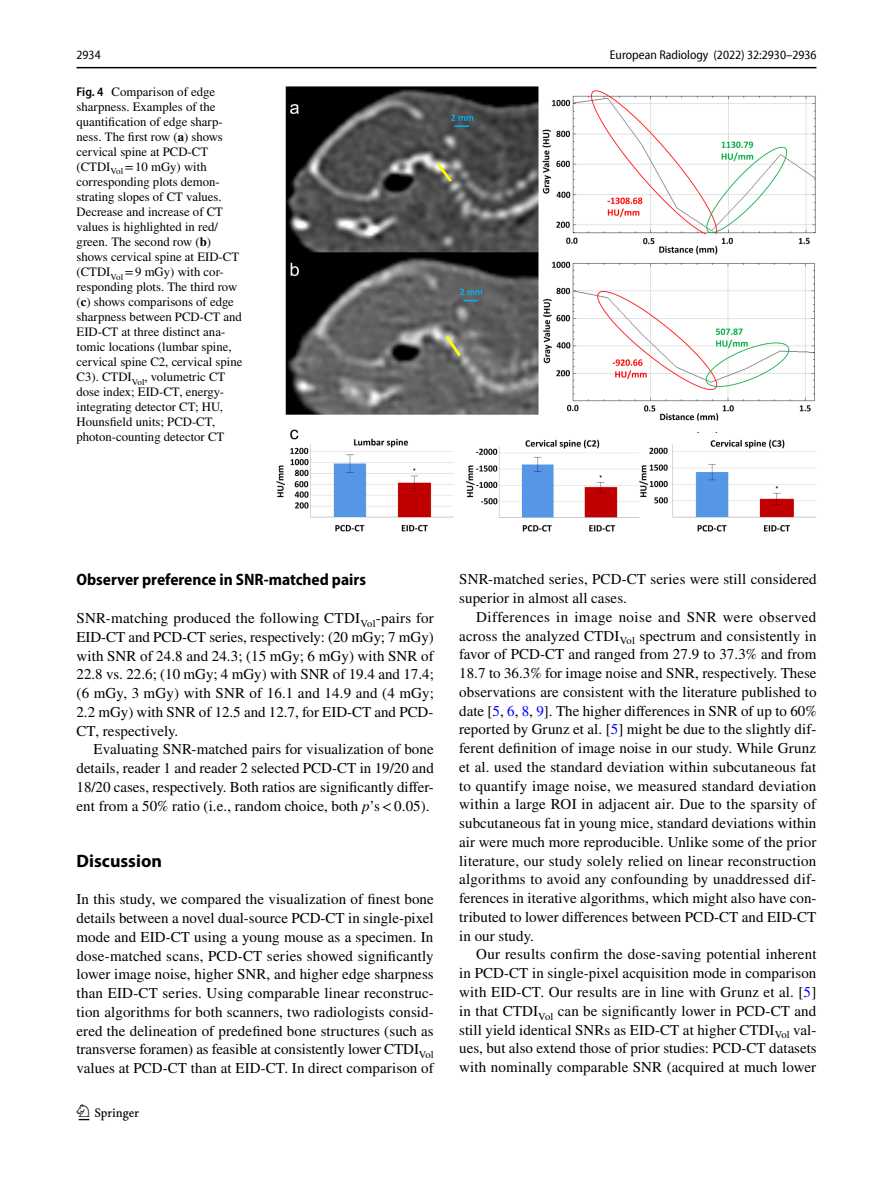
<style>
.page{position:relative;width:893px;height:1187px;background:#fff}
.page>*{position:absolute;margin:0;border:0;box-sizing:border-box;transform-origin:0 0}
.t1{font:22.5px "Springnew Regular 2";color:#000}
.t2{font:700 18px "Myriad Pro";color:#000}
.t3{font:700 semi-condensed 16.5px "Myriad Pro";color:#000}
.t4{font:15px/18.8px "STIX";letter-spacing:.005em;color:#000;text-align:justify}
.t5{font:12.75px/15px "STIX";color:#000}
.t6{font:semi-condensed 12.75px "Myriad Pro Unic";color:#000}
.s1{font-family:"Myriad Pro";font-weight:600;font-stretch:semi-condensed}
.s2{font-weight:700}
.s3{font-style:italic}
.s4{color:#00f}
</style>
<div class="page">
<hr style="left:77px;top:67px;width:739px;height:1px;background:#000">
<img style="left:276px;top:87px;width:540px;height:444px">
<p class="t6" style="left:77px;top:50px;width:26px">2934</p>
<p class="t6" style="left:610px;top:50px;width:208px">European Radiology (2022) 32:2930–2936</p>
<p class="t5" style="left:77px;top:85px;width:167px"><span class="s1">Fig. 4</span> Comparison of edge sharpness. Examples of the quantification of edge sharp&shy;ness. The first row (<span class="s2">a</span>) shows cervical spine at PCD-CT (CTDI<sub>Vol</sub> =10 mGy) with corresponding plots demon&shy;strating slopes of CT values.<br>Decrease and increase of CT values is highlighted in red/ green. The second row (<span class="s2">b</span>) shows cervical spine at EID-CT (CTDI<sub>Vol</sub> =9 mGy) with cor&shy;responding plots. The third row (<span class="s2">c</span>) shows comparisons of edge sharpness between PCD-CT and<br>EID-CT at three distinct ana&shy;tomic locations (lumbar spine, cervical spine C2, cervical spine<br>C3). CTDI<sub>Vol</sub>, volumetric CT dose index; EID-CT, energy&shy;integrating detector CT; HU,<br>Hounsfield units; PCD-CT, photon-counting detector CT</p>
<p class="t3" style="left:77px;top:570px;width:291px">Observer preference in SNR‑matched pairs</p>
<p class="t4" style="left:77px;top:609px;width:359px">SNR-matching produced the following CTDI<sub>Vol</sub>-pairs for EID-CT and PCD-CT series, respectively: (20 mGy; 7 mGy) with SNR of 24.8 and 24.3; (15 mGy; 6 mGy) with SNR of 22.8 vs. 22.6; (10 mGy; 4 mGy) with SNR of 19.4 and 17.4; (6 mGy, 3 mGy) with SNR of 16.1 and 14.9 and (4 mGy; 2.2 mGy) with SNR of 12.5 and 12.7, for EID-CT and PCD-CT, respectively.</p>
<p class="t4" style="left:77px;top:740px;width:359px;text-indent:17px">Evaluating SNR-matched pairs for visualization of bone details, reader 1 and reader 2 selected PCD-CT in 19/20 and 18/20 cases, respectively. Both ratios are significantly differ&shy;ent from a 50% ratio (i.e., random choice, both <span class="s3">p</span>’s&lt;0.05).</p>
<p class="t2" style="left:77px;top:849px;width:87px">Discussion</p>
<p class="t4" style="left:77px;top:890px;width:359px">In this study, we compared the visualization of finest bone details between a novel dual-source PCD-CT in single-pixel mode and EID-CT using a young mouse as a specimen. In dose-matched scans, PCD-CT series showed significantly lower image noise, higher SNR, and higher edge sharpness than EID-CT series. Using comparable linear reconstruc&shy;tion algorithms for both scanners, two radiologists consid&shy;ered the delineation of predefined bone structures (such as transverse foramen) as feasible at consistently lower CTDI<sub>Vol </sub>values at PCD-CT than at EID-CT. In direct comparison of</p>
<h1 class="t1" style="left:79px;top:1104px;width:62px">1 3</h1>
<p class="t4" style="left:459px;top:571px;width:359px">SNR-matched series, PCD-CT series were still considered superior in almost all cases.</p>
<p class="t4" style="left:459px;top:608px;width:359px;text-indent:17px">Differences in image noise and SNR were observed across the analyzed CTDI<sub>Vol</sub> spectrum and consistently in favor of PCD-CT and ranged from 27.9 to 37.3% and from 18.7 to 36.3% for image noise and SNR, respectively. These observations are consistent with the literature published to date [<span class="s4">5</span>, <span class="s4">6</span>, <span class="s4">8</span>, <span class="s4">9</span>]. The higher differences in SNR of up to 60% reported by Grunz et al. [<span class="s4">5</span>] might be due to the slightly dif&shy;ferent definition of image noise in our study. While Grunz et al. used the standard deviation within subcutaneous fat to quantify image noise, we measured standard deviation within a large ROI in adjacent air. Due to the sparsity of subcutaneous fat in young mice, standard deviations within air were much more reproducible. Unlike some of the prior literature, our study solely relied on linear reconstruction algorithms to avoid any confounding by unaddressed dif&shy;ferences in iterative algorithms, which might also have con&shy;tributed to lower differences between PCD-CT and EID-CT in our study.</p>
<p class="t4" style="left:459px;top:946px;width:359px;text-indent:17px">Our results confirm the dose-saving potential inherent in PCD-CT in single-pixel acquisition mode in comparison with EID-CT. Our results are in line with Grunz et al. [<span class="s4">5</span>] in that CTDI<sub>Vol</sub> can be significantly lower in PCD-CT and still yield identical SNRs as EID-CT at higher CTDI<sub>Vol</sub> val&shy;ues, but also extend those of prior studies: PCD-CT datasets with nominally comparable SNR (acquired at much lower</p>
</div>
